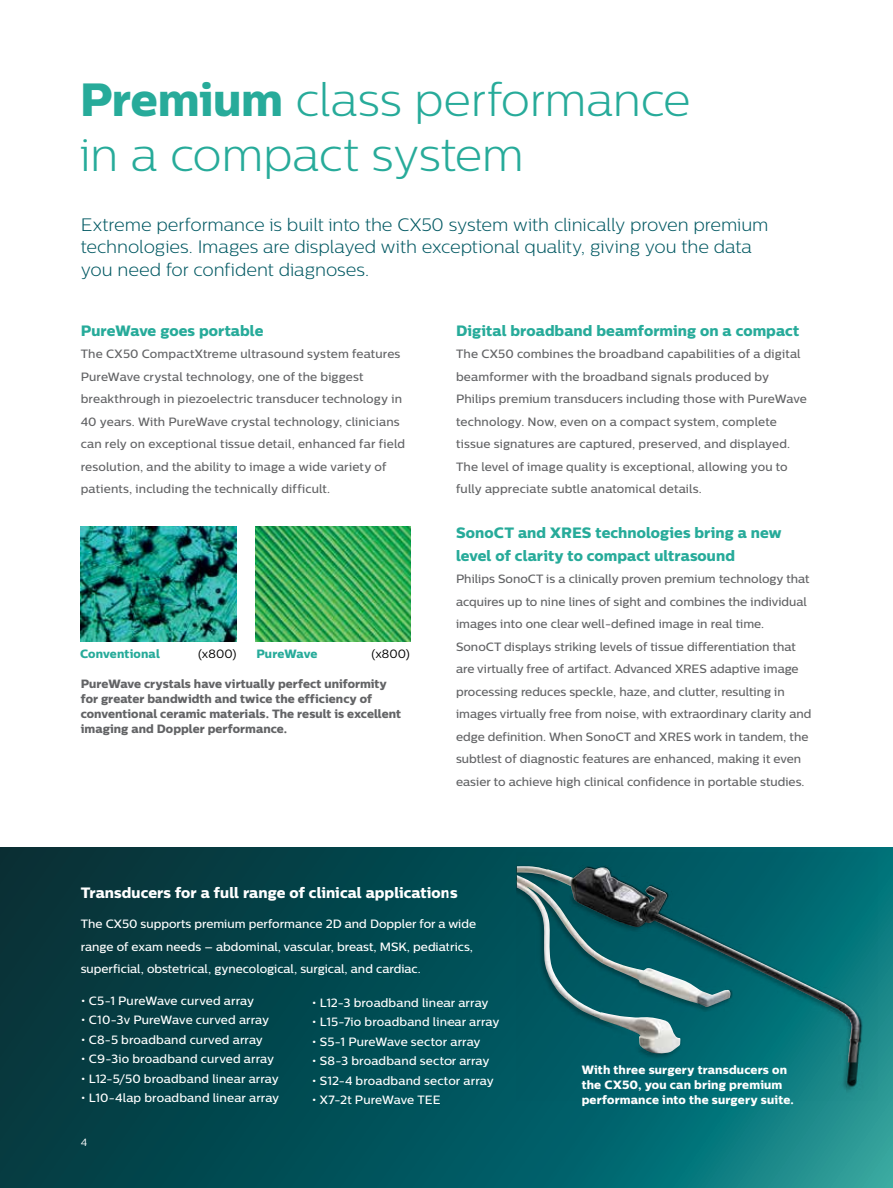
<style>
.page{position:relative;width:893px;height:1188px;background:#fff}
.page>*{position:absolute;margin:0;border:0;box-sizing:border-box;transform-origin:0 0}
.t1{font:300 46.5px/55.8px "Centrale Sans";letter-spacing:-.01em;color:#27ab9a}
.t2{font:300 18px/22.5px "Centrale Sans";letter-spacing:-.005em;color:#005862}
.t3{font:15px/22.5px "Centrale Sans X Bold";letter-spacing:.005em;color:#27ab9a}
.t4{font:15px "Centrale Sans X Bold";color:#fff}
.t5{font:500 12px/22.5px "Centrale Sans";color:#636466}
.t6{font:500 12px/22.5px "Centrale Sans";letter-spacing:.005em;color:#fff}
.t7{font:12px/15px "Centrale Sans X Bold";color:#636466}
.t8{font:12px/15px "Centrale Sans X Bold";letter-spacing:.01em;color:#fff}
.t9{font:12px "Centrale Sans X Bold";letter-spacing:.01em;color:#27ab9a}
.t10{font:12px "Centrale Sans";letter-spacing:.01em;color:#000}
.t11{font:10.5px "Centrale Sans";color:#fff}
.s1{font-family:"Centrale Sans X Bold";font-weight:400}
</style>
<div class="page">
<svg style="left:0;top:847px;width:893px;height:341px;background:#044e54"></svg>
<img style="left:255px;top:527px;width:155px;height:115px">
<img style="left:81px;top:526px;width:155px;height:116px">
<img style="left:517px;top:852px;width:361px;height:248px">
<img style="left:517px;top:866px;width:343px;height:196px">
<h1 class="t1" style="left:80px;top:71px;width:612px"><span class="s1">Premium</span> class performance in a compact system</h1>
<h2 class="t2" style="left:81px;top:213px;width:689px">Extreme performance is built into the CX50 system with clinically proven premium technologies. Images are displayed with exceptional quality, giving you the data you need for confident diagnoses.</h2>
<p class="t3" style="left:81px;top:319px;width:184px">PureWave goes portable</p>
<p class="t5" style="left:81px;top:343px;width:326px">The CX50 CompactXtreme ultrasound system features PureWave crystal technology, one of the biggest breakthrough in piezoelectric transducer technology in 40 years. With PureWave crystal technology, clinicians can rely on exceptional tissue detail, enhanced far field resolution, and the ability to image a wide variety of patients, including the technically difficult.</p>
<p class="t9" style="left:80px;top:647px;width:81px">Conventional</p>
<p class="t10" style="left:198px;top:647px;width:40px">(x800)</p>
<p class="t9" style="left:256px;top:647px;width:63px">PureWave</p>
<p class="t10" style="left:372px;top:647px;width:40px">(x800)</p>
<p class="t7" style="left:81px;top:676px;width:322px">PureWave crystals have virtually perfect uniformity for greater bandwidth and twice the efficiency of conventional ceramic materials. The result is excellent imaging and Doppler performance.</p>
<p class="t3" style="left:456px;top:319px;width:345px">Digital broadband beamforming on a compact</p>
<p class="t5" style="left:456px;top:343px;width:352px">The CX50 combines the broadband capabilities of a digital beamformer with the broadband signals produced by Philips premium transducers including those with PureWave technology. Now, even on a compact system, complete tissue signatures are captured, preserved, and displayed.<br>The level of image quality is exceptional, allowing you to fully appreciate subtle anatomical details.</p>
<p class="t3" style="left:456px;top:521px;width:327px">SonoCT and XRES technologies bring a new level of clarity to compact ultrasound</p>
<p class="t5" style="left:456px;top:568px;width:357px">Philips SonoCT is a clinically proven premium technology that acquires up to nine lines of sight and combines the individual images into one clear well-defined image in real time.<br>SonoCT displays striking levels of tissue differentiation that are virtually free of artifact. Advanced XRES adaptive image processing reduces speckle, haze, and clutter, resulting in images virtually free from noise, with extraordinary clarity and edge definition. When SonoCT and XRES work in tandem, the subtlest of diagnostic features are enhanced, making it even easier to achieve high clinical confidence in portable studies.</p>
<p class="t4" style="left:81px;top:884px;width:378px">Transducers for a full range of clinical applications</p>
<p class="t6" style="left:81px;top:913px;width:397px">The CX50 supports premium performance 2D and Doppler for a wide range of exam needs – abdominal, vascular, breast, MSK, pediatrics, superficial, obstetrical, gynecological, surgical, and cardiac.</p>
<p class="t6" style="left:81px;top:989px;width:175px">• C5-1 PureWave curved array</p>
<p class="t6" style="left:81px;top:1009px;width:190px">• C10-3v PureWave curved array</p>
<p class="t6" style="left:81px;top:1028px;width:184px">• C8-5 broadband curved array</p>
<p class="t6" style="left:81px;top:1048px;width:195px">• C9-3io broadband curved array</p>
<p class="t6" style="left:81px;top:1067px;width:200px">• L12-5/50 broadband linear array</p>
<p class="t6" style="left:81px;top:1087px;width:200px">• L10-4lap broadband linear array</p>
<p class="t6" style="left:312px;top:991px;width:178px">• L12-3 broadband linear array</p>
<p class="t6" style="left:312px;top:1011px;width:189px">• L15-7io broadband linear array</p>
<p class="t6" style="left:312px;top:1030px;width:170px">• S5-1 PureWave sector array</p>
<p class="t6" style="left:312px;top:1050px;width:179px">• S8-3 broadband sector array</p>
<p class="t6" style="left:312px;top:1069px;width:183px">• S12-4 broadband sector array</p>
<p class="t6" style="left:312px;top:1089px;width:130px">• X7-2t PureWave TEE</p>
<p class="t11" style="left:81px;top:1136px;width:8px">4</p>
<p class="t8" style="left:582px;top:1062px;width:214px">With three surgery transducers on the CX50, you can bring premium performance into the surgery suite.</p>
</div>
